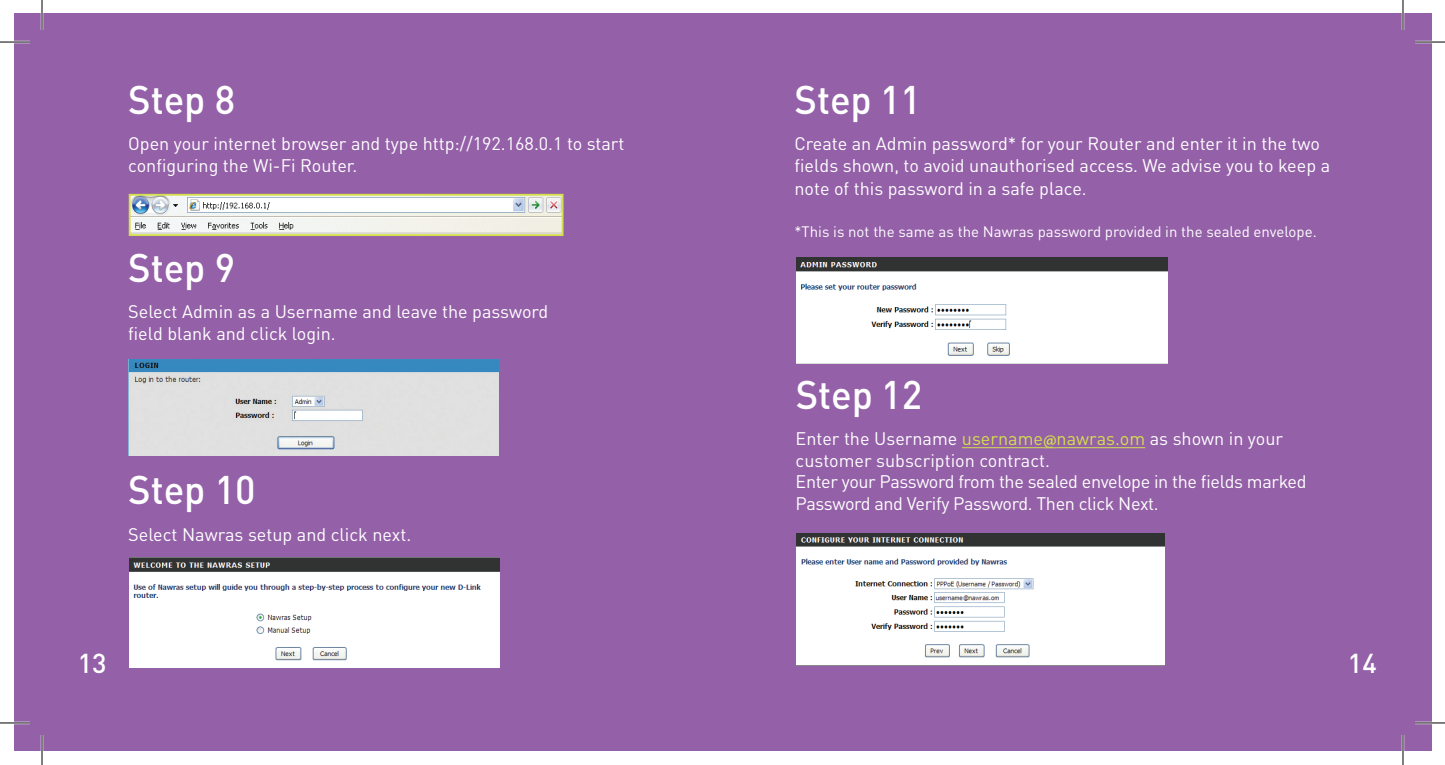
<style>
.page{position:relative;width:1445px;height:765px;background:#fff}
.page>*{position:absolute;margin:0;border:0;box-sizing:border-box;transform-origin:0 0}
.t1{font:500 39.4px "DIN";color:#fff}
.t2{font:500 27px "DIN";color:#fff}
.t3{font:18px/21.6px "DIN";color:#fff}
.t4{font:18px/21.6px "DIN";letter-spacing:-.02em;color:#fff}
.t5{font:15px "DIN";color:#fff}
.s1{color:#d4df4c}
.s2{font-family:"Myriad Pro";font-weight:600;color:#d4df4c}
</style>
<div class="page">
<div style="left:14px;top:14px;width:1417px;height:737px;background:#9460a8"></div>
<img style="left:129px;top:359px;width:370px;height:97px">
<img style="left:129px;top:557px;width:371px;height:110px">
<img style="left:132px;top:197px;width:428px;height:36px">
<div style="left:129px;top:194px;width:434px;height:42px;border:2px solid #d4df4c"></div>
<hr style="left:962px;top:447px;width:81px;height:1px;background:#d4df4c">
<svg style="left:1043px;top:447px;width:13px;height:1px"></svg>
<hr style="left:1056px;top:447px;width:89px;height:1px;background:#d4df4c">
<img style="left:797px;top:258px;width:370px;height:105px">
<img style="left:796px;top:533px;width:368px;height:131px">
<hr style="left:0;top:41px;width:30px;height:2px;background:#fff">
<hr style="left:1415px;top:41px;width:30px;height:2px;background:#fff">
<hr style="left:0;top:721px;width:30px;height:3px;background:#fff">
<hr style="left:1415px;top:721px;width:30px;height:3px;background:#fff">
<hr style="left:41px;top:0;width:2px;height:30px;background:#fff">
<hr style="left:41px;top:734px;width:2px;height:30px;background:#fff">
<hr style="left:1401px;top:0;width:3px;height:30px;background:#fff">
<hr style="left:1401px;top:734px;width:3px;height:30px;background:#fff">
<hr style="left:0;top:42px;width:30px;height:1px;background:#000">
<hr style="left:1415px;top:42px;width:30px;height:1px;background:#000">
<hr style="left:0;top:722px;width:30px;height:1px;background:#000">
<hr style="left:1415px;top:722px;width:30px;height:1px;background:#000">
<hr style="left:42px;top:0;width:1px;height:30px;background:#000">
<hr style="left:42px;top:734px;width:1px;height:30px;background:#000">
<hr style="left:1402px;top:0;width:1px;height:30px;background:#000">
<hr style="left:1402px;top:734px;width:1px;height:30px;background:#000">
<h1 class="t1" style="left:128px;top:74px;width:108px">Step 8</h1>
<p class="t3" style="left:128px;top:133px;width:498px">Open your internet browser and type http://192.168.0.1 to start configuring the Wi-Fi Router.</p>
<h1 class="t1" style="left:128px;top:242px;width:108px">Step 9</h1>
<p class="t3" style="left:128px;top:300px;width:422px">Select Admin as a Username and leave the password field blank and click login.</p>
<h1 class="t1" style="left:128px;top:465px;width:129px">Step 10</h1>
<p class="t3" style="left:128px;top:523px;width:284px">Select Nawras setup and click next.</p>
<h1 class="t1" style="left:794px;top:75px;width:128px">Step 11</h1>
<p class="t3" style="left:794px;top:133px;width:537px">Create an Admin password* for your Router and enter it in the two fields shown, to avoid unauthorised access. We advise you to keep a</p>
<p class="t3" style="left:794px;top:177px;width:294px">note of this password in a safe place.</p>
<p class="t5" style="left:794px;top:222px;width:524px">*This is not the same as the Nawras password provided in the sealed envelope.</p>
<h1 class="t1" style="left:795px;top:370px;width:128px">Step 12</h1>
<p class="t4" style="left:795px;top:427px;width:512px">Enter the Username <span class="s1">username</span><span class="s2">@</span><span class="s1">nawras.om</span> as shown in your customer subscription contract.<br>Enter your Password from the sealed envelope in the fields marked Password and Verify Password. Then click Next.</p>
<h2 class="t2" style="left:78px;top:646px;width:30px">13</h2>
<h2 class="t2" style="left:1348px;top:646px;width:30px">14</h2>
</div>
